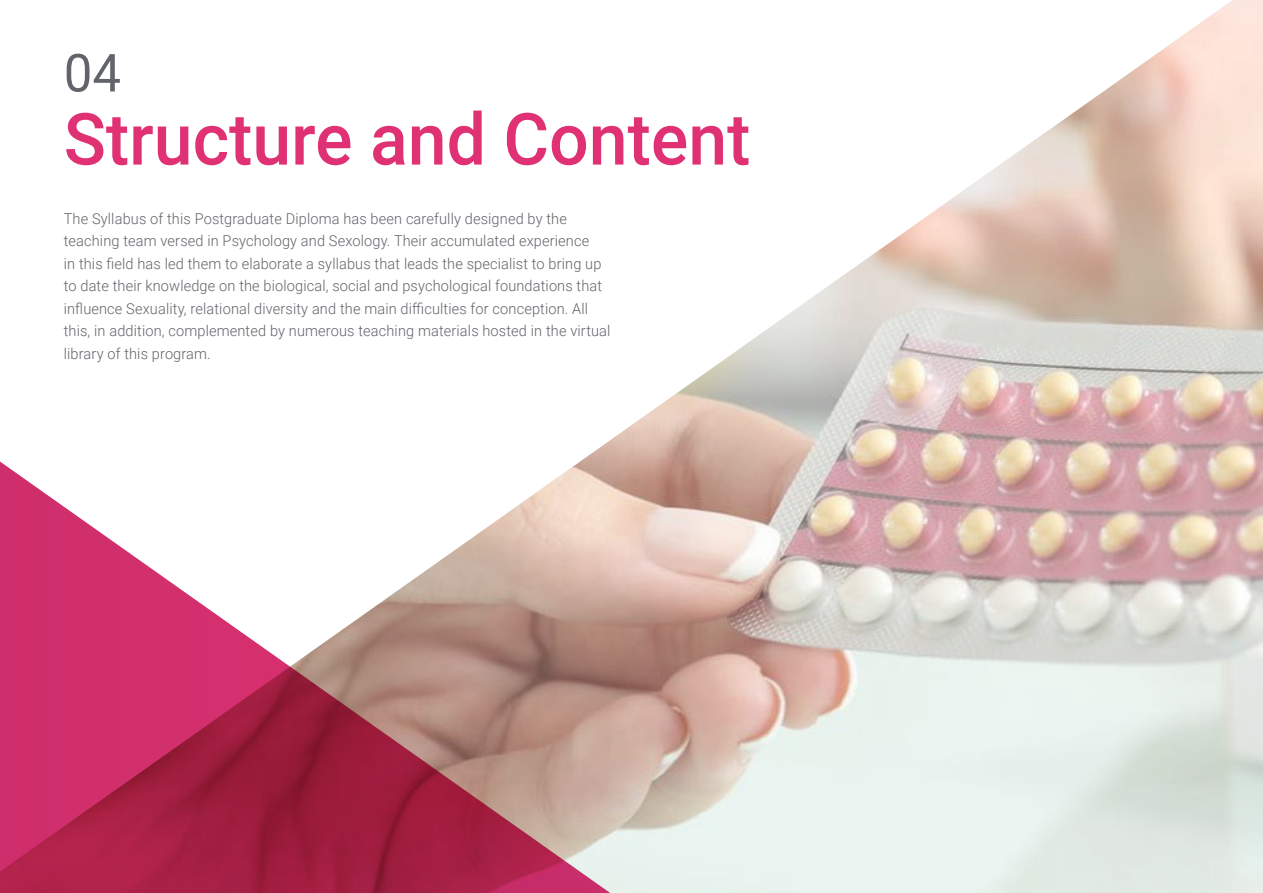
<style>
.page{position:relative;width:1263px;height:893px;background:#fff}
.page>*{position:absolute;margin:0;border:0;box-sizing:border-box;transform-origin:0 0}
.t1{font:500 72px "Roboto";color:#df3174}
.t2{font:52.5px "Roboto";color:#61646a}
.t3{font:300 15px/22.5px "Roboto";letter-spacing:.01em;color:#61646a}
</style>
<div class="page">
<img style="left:602px;top:0;width:661px;height:893px">
<svg style="left:0;top:446px;width:640px;height:447px"></svg>
<h2 class="t2" style="left:64px;top:36px;width:59px">04</h2>
<h1 class="t1" style="left:64px;top:89px;width:688px">Structure and Content</h1>
<p class="t3" style="left:64px;top:207px;width:548px">The Syllabus of this Postgraduate Diploma has been carefully designed by the teaching team versed in Psychology and Sexology. Their accumulated experience<br>in this field has led them to elaborate a syllabus that leads the specialist to bring up to date their knowledge on the biological, social and psychological foundations that influence Sexuality, relational diversity and the main difficulties for conception. All this, in addition, complemented by numerous teaching materials hosted in the virtual library of this program.</p>
</div>
